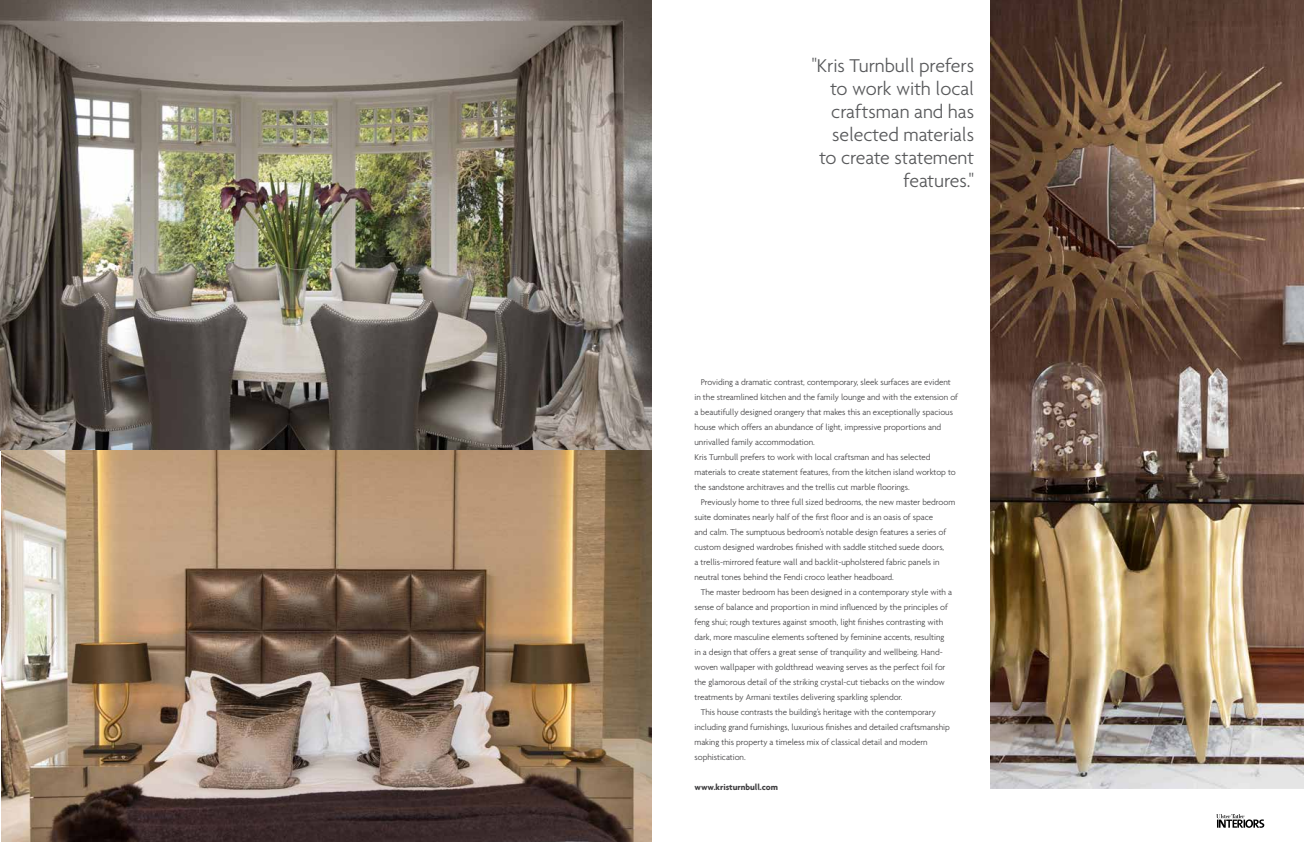
<style>
.page{position:relative;width:1304px;height:842px;background:#fff}
.page>*{position:absolute;margin:0;border:0;box-sizing:border-box;transform-origin:0 0}
.t1{font:300 20px/23px "Agenda";letter-spacing:-.005em;color:#58595b;text-align:right}
.t2{font:300 9px/15px "Agenda";letter-spacing:-.005em;color:#414042}
.t3{font:700 9px "Agenda";letter-spacing:-.005em;color:#414042}
</style>
<div class="page">
<svg style="left:1216px;top:814px;width:48px;height:14px"></svg>
<img style="left:0;top:0;width:652px;height:842px">
<svg style="left:37px;top:814px;width:48px;height:14px"></svg>
<img style="left:990px;top:0;width:314px;height:788px">
<h1 class="t1" style="left:812px;top:54px;width:164px">"Kris Turnbull prefers to work with local craftsman and has selected materials to create statement features."</h1>
<p class="t2" style="left:694px;top:374px;width:265px;text-indent:6px">Providing a dramatic contrast, contemporary, sleek surfaces are evident in the streamlined kitchen and the family lounge and with the extension of a beautifully designed orangery that makes this an exceptionally spacious house which offers an abundance of light, impressive proportions and unrivalled family accommodation.<br>Kris Turnbull prefers to work with local craftsman and has selected materials to create statement features, from the kitchen island worktop to the sandstone architraves and the trellis cut marble floorings.</p>
<p class="t2" style="left:694px;top:494px;width:262px;text-indent:6px">Previously home to three full sized bedrooms, the new master bedroom suite dominates nearly half of the first floor and is an oasis of space<br>and calm. The sumptuous bedroom’s notable design features a series of custom designed wardrobes finished with saddle stitched suede doors,<br>a trellis-mirrored feature wall and backlit-upholstered fabric panels in neutral tones behind the Fendi croco leather headboard.</p>
<p class="t2" style="left:701px;top:584px;width:253px">The master bedroom has been designed in a contemporary style with a</p>
<p class="t2" style="left:694px;top:599px;width:255px">sense of balance and proportion in mind influenced by the principles of</p>
<p class="t2" style="left:694px;top:614px;width:250px">feng shui; rough textures against smooth, light finishes contrasting with</p>
<p class="t2" style="left:694px;top:629px;width:251px">dark, more masculine elements softened by feminine accents, resulting</p>
<p class="t2" style="left:694px;top:644px;width:250px">in a design that offers a great sense of tranquility and wellbeing. Hand-</p>
<p class="t2" style="left:694px;top:659px;width:252px">woven wallpaper with goldthread weaving serves as the perfect foil for</p>
<p class="t2" style="left:694px;top:674px;width:252px">the glamorous detail of the striking crystal-cut tiebacks on the window</p>
<p class="t2" style="left:694px;top:689px;width:210px">treatments by Armani textiles delivering sparkling splendor.</p>
<p class="t2" style="left:701px;top:704px;width:237px">This house contrasts the building’s heritage with the contemporary</p>
<p class="t2" style="left:694px;top:719px;width:257px">including grand furnishings, luxurious finishes and detailed craftsmanship</p>
<p class="t2" style="left:694px;top:734px;width:235px">making this property a timeless mix of classical detail and modern</p>
<p class="t2" style="left:694px;top:749px;width:53px">sophistication.</p>
<p class="t3" style="left:694px;top:781px;width:85px">www.kristurnbull.com</p>
</div>
